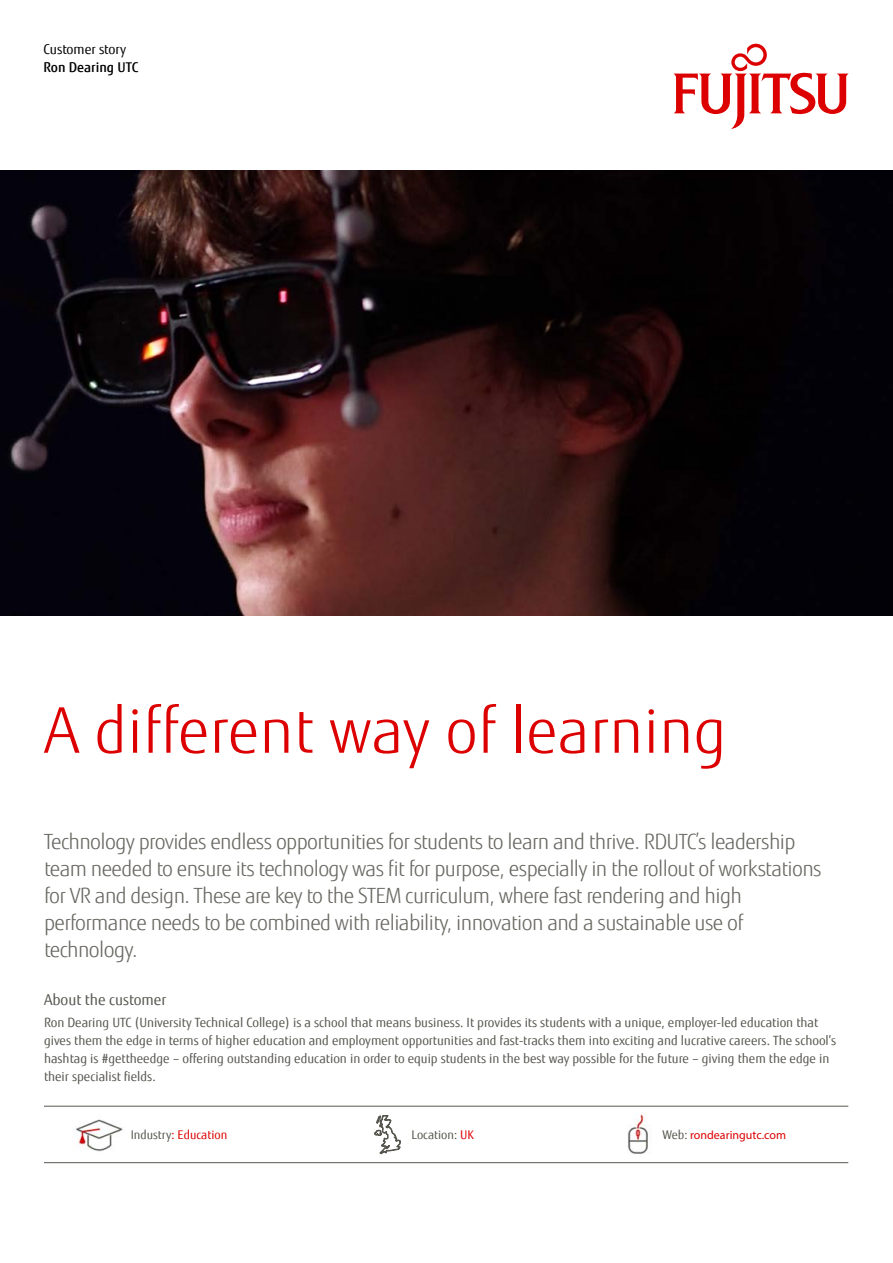
<style>
.page{position:relative;width:893px;height:1263px;background:#fff}
.page>*{position:absolute;margin:0;border:0;box-sizing:border-box;transform-origin:0 0}
.t1{font:300 63px "Fujitsu Sans";color:#dc0000}
.t2{font:300 21px/27px "Fujitsu Sans";letter-spacing:-.03em;color:#686761}
.t3{font:15px "Fujitsu Sans";color:#57564f}
.t4{font:13.5px "Fujitsu Sans";color:#000}
.t5{font:500 13.5px "Fujitsu Sans";color:#000}
.t6{font:12.75px/18px "Fujitsu Sans";color:#57564f}
.t7{font:12px "Myriad Pro";color:#dc0000}
.t8{font:12px "Fujitsu Sans";color:#dc0000}
.t9{font:12px "Fujitsu Sans";color:#57564f}
.s1{color:#57564f}
.s2{color:#dc0000}
.s3{font-family:"Fujitsu Sans";color:#57564f}
</style>
<div class="page">
<svg style="left:673px;top:44px;width:176px;height:85px"></svg>
<img style="left:0;top:170px;width:893px;height:445px">
<hr style="left:44px;top:1162px;width:804px;height:1px;background:#57564f">
<hr style="left:44px;top:1106px;width:804px;height:1px;background:#57564f">
<img style="left:628px;top:1112px;width:23px;height:42px">
<img style="left:74px;top:1119px;width:49px;height:33px">
<svg style="left:374px;top:1114px;width:27px;height:40px"></svg>
<p class="t4" style="left:44px;top:41px;width:84px">Customer story</p>
<p class="t5" style="left:44px;top:59px;width:96px">Ron Dearing UTC</p>
<h1 class="t1" style="left:44px;top:693px;width:684px">A different way of learning</h1>
<p class="t2" style="left:44px;top:828px;width:779px">Technology provides endless opportunities for students to learn and thrive. RDUTC’s leadership team needed to ensure its technology was fit for purpose, especially in the rollout of workstations for VR and design. These are key to the STEM curriculum, where fast rendering and high performance needs to be combined with reliability, innovation and a sustainable use of technology.</p>
<p class="t3" style="left:44px;top:991px;width:124px">About the customer</p>
<p class="t6" style="left:44px;top:1014px;width:794px">Ron Dearing UTC (University Technical College) is a school that means business. It provides its students with a unique, employer-led education that gives them the edge in terms of higher education and employment opportunities and fast-tracks them into exciting and lucrative careers. The school’s hashtag is #gettheedge – offering outstanding education in order to equip students in the best way possible for the future – giving them the edge in their specialist fields.</p>
<p class="t8" style="left:131px;top:1128px;width:98px"><span class="s1">Industry</span>: Education</p>
<p class="t9" style="left:411px;top:1128px;width:64px">Location: <span class="s2">UK</span></p>
<p class="t7" style="left:662px;top:1128px;width:125px"><span class="s3">Web:</span> rondearingutc.com</p>
</div>
